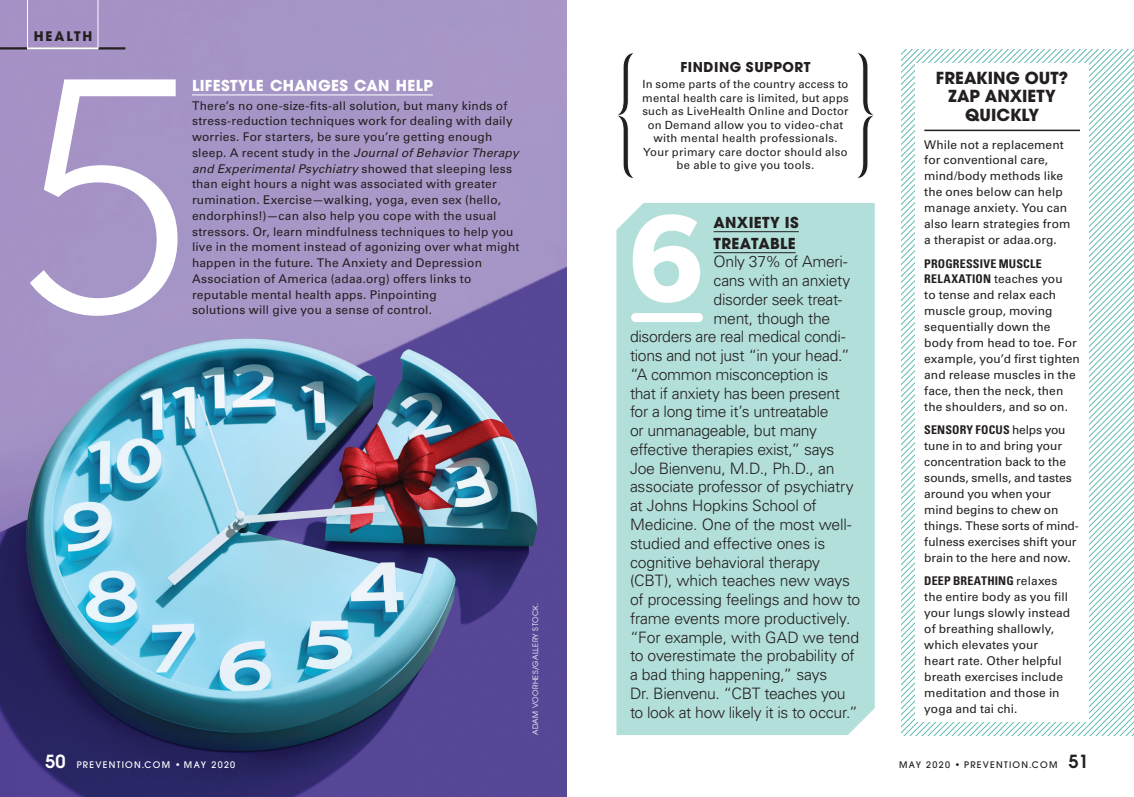
<style>
.page{position:relative;width:1134px;height:797px;background:#fff}
.page>*{position:absolute;margin:0;border:0;box-sizing:border-box;transform-origin:0 0}
.top_ten{font:300 366.3px "Egyptian Slate Pro";color:#fff}
.top_ten-2{font:700 134.4px "Egyptian Slate Pro";color:#fff}
.dep_txt_ind_5l{font:700 16.5px/18.1px "ITC Avant Garde Pro";color:#231f20;text-align:center}
.dep_side_txt{font:300 15.75px "Univers LTCYR 45";letter-spacing:-.02em;color:#231f20}
.dep_side_txt-2{font:700 15px "ITC Avant Garde Pro";letter-spacing:.025em;color:#fff}
.dep_side_txt-3{font:700 15px/21px "ITC Avant Garde Pro";letter-spacing:.02em;color:#231f20}
.dep_txt_ind_5l-2{font:700 13.5px "ITC Avant Garde Pro";letter-spacing:.04em;color:#231f20}
.t1{font:700 13.2px "ITC Avant Garde Pro";letter-spacing:.15em;color:#231f20}
.dep_side_txt-4{font:12px/15.9px "Univers LTCYR 55 Roman";letter-spacing:.01em;color:#231f20}
.dep_txt_ind_5l-3{font:11.25px/13.5px "Univers LTCYR 55 Roman";letter-spacing:.02em;color:#231f20;text-align:center}
.fea_feet_rhp{font:500 9px "ITC Avant Garde Pro";letter-spacing:.14em;color:#231f20}
.fea_feet_rhp-2{font:500 9px "ITC Avant Garde Pro";letter-spacing:.14em;color:#fff}
.t2{font:7.5px "ITC Avant Garde Pro";letter-spacing:.05em;color:#fff}
.s1{font-family:"Univers LTCYR 55";font-style:italic}
.s2{font-weight:600;font-size:18px}
.s3{font-family:"Univers LTCYR 67 Bold Cond"}
</style>
<div class="page">
<svg style="left:904px;top:50px;width:6px;height:685px"></svg>
<svg style="left:910px;top:50px;width:6px;height:685px"></svg>
<svg style="left:1084px;top:50px;width:50px;height:685px"></svg>
<img style="left:0;top:0;width:567px;height:796px">
<hr style="left:0;top:47px;width:125px;height:2px;background:#231f20">
<hr style="left:27px;top:0;width:1px;height:48px;background:#fff">
<hr style="left:97px;top:0;width:1px;height:48px;background:#fff">
<hr style="left:27px;top:47px;width:71px;height:2px;background:#fff">
<div style="left:915px;top:63px;width:174px;height:658px;background:#fff"></div>
<hr style="left:924px;top:130px;width:156px;height:1px;background:#231f20">
<div style="left:616px;top:203px;width:259px;height:532px;background:#b2dfd9"></div>
<hr style="left:714px;top:231px;width:85px;height:1px;background:#231f20">
<hr style="left:714px;top:252px;width:82px;height:1px;background:#231f20">
<div style="left:636px;top:313px;width:63px;height:9px;background:#fff"></div>
<hr style="left:192px;top:94px;width:241px;height:1px;background:#fff">
<svg style="left:617px;top:52px;width:16px;height:127px"></svg>
<svg style="left:858px;top:52px;width:16px;height:127px"></svg>
<p class="t1" style="left:34px;top:28px;width:60px">HEALTH</p>
<p class="top_ten" style="left:15px;top:6px;width:185px">5</p>
<p class="dep_side_txt-2" style="left:192px;top:75px;width:243px">LIFESTYLE CHANGES CAN HELP</p>
<p class="dep_side_txt-4" style="left:192px;top:97px;width:329px">There’s no one-size-fits-all solution, but many kinds of stress-reduction techniques work for dealing with daily worries. For starters, be sure you’re getting enough sleep. A recent study in the <span class="s1">Journal of Behavior Therapy and Experimental Psychiatry</span> showed that sleeping less than eight hours a night was associated with greater rumination. Exercise—walking, yoga, even sex (hello, endorphins!)—can also help you cope with the usual stressors. Or, learn mindfulness techniques to help you live in the moment instead of agonizing over what might happen in the future. The Anxiety and Depression Association of America (adaa.org) offers links to reputable mental health apps. Pinpointing</p>
<p class="dep_side_txt-4" style="left:192px;top:302px;width:242px">solutions will give you a sense of control.</p>
<p class="fea_feet_rhp-2" style="left:45px;top:758px;width:192px"><span class="s2">50</span> PREVENTION.COM • MAY 2020</p>
<p class="t2" style="left:531px;top:735px;width:134px;rotate:-90deg">ADAM VOORHES/GALLERY STOCK.</p>
<p class="dep_txt_ind_5l-2" style="left:681px;top:57px;width:132px">FINDING SUPPORT</p>
<p class="dep_txt_ind_5l-3" style="left:642px;top:77px;width:208px">In some parts of the country access to mental health care is limited, but apps such as LiveHealth Online and Doctor on Demand allow you to video-chat with mental health professionals.<br>Your primary care doctor should also be able to give you tools.</p>
<p class="top_ten-2" style="left:628px;top:184px;width:78px">6</p>
<p class="dep_side_txt-3" style="left:714px;top:211px;width:87px">ANXIETY IS<br>TREATABLE</p>
<p class="dep_side_txt" style="left:714px;top:251px;width:135px">Only 37% of Ameri-</p>
<p class="dep_side_txt" style="left:714px;top:270px;width:138px">cans with an anxiety</p>
<p class="dep_side_txt" style="left:714px;top:289px;width:130px">disorder seek treat-</p>
<p class="dep_side_txt" style="left:714px;top:307px;width:118px">ment, though the</p>
<p class="dep_side_txt" style="left:630px;top:326px;width:217px">disorders are real medical condi-</p>
<p class="dep_side_txt" style="left:630px;top:345px;width:221px">tions and not just “in your head.”</p>
<p class="dep_side_txt" style="left:630px;top:364px;width:200px">“A common misconception is</p>
<p class="dep_side_txt" style="left:630px;top:382px;width:211px">that if anxiety has been present</p>
<p class="dep_side_txt" style="left:630px;top:401px;width:200px">for a long time it’s untreatable</p>
<p class="dep_side_txt" style="left:630px;top:420px;width:189px">or unmanageable, but many</p>
<p class="dep_side_txt" style="left:630px;top:439px;width:206px">effective therapies exist,” says</p>
<p class="dep_side_txt" style="left:630px;top:457px;width:206px">Joe Bienvenu, M.D., Ph.D., an</p>
<p class="dep_side_txt" style="left:630px;top:476px;width:225px">associate professor of psychiatry</p>
<p class="dep_side_txt" style="left:630px;top:495px;width:188px">at Johns Hopkins School of</p>
<p class="dep_side_txt" style="left:630px;top:514px;width:223px">Medicine. One of the most well-</p>
<p class="dep_side_txt" style="left:630px;top:532px;width:197px">studied and effective ones is</p>
<p class="dep_side_txt" style="left:630px;top:551px;width:192px">cognitive behavioral therapy</p>
<p class="dep_side_txt" style="left:630px;top:570px;width:222px">(CBT), which teaches new ways</p>
<p class="dep_side_txt" style="left:630px;top:589px;width:232px">of processing feelings and how to</p>
<p class="dep_side_txt" style="left:630px;top:607px;width:222px">frame events more productively.</p>
<p class="dep_side_txt" style="left:630px;top:626px;width:231px">“For example, with GAD we tend</p>
<p class="dep_side_txt" style="left:630px;top:645px;width:226px">to overestimate the probability of</p>
<p class="dep_side_txt" style="left:630px;top:664px;width:199px">a bad thing happening,” says</p>
<p class="dep_side_txt" style="left:630px;top:682px;width:217px">Dr. Bienvenu. “CBT teaches you</p>
<p class="dep_side_txt" style="left:630px;top:701px;width:229px">to look at how likely it is to occur.”</p>
<p class="dep_txt_ind_5l" style="left:936px;top:69px;width:134px">FREAKING OUT?<br>ZAP ANXIETY<br>QUICKLY</p>
<p class="dep_side_txt-4" style="left:924px;top:136px;width:148px">While not a replacement for conventional care, mind/body methods like the ones below can help manage anxiety. You can also learn strategies from a therapist or adaa.org.</p>
<p class="dep_side_txt-4" style="left:924px;top:255px;width:157px"><span class="s3">PROGRESSIVE MUSCLE<br>RELAXATION</span> teaches you<br>to tense and relax each muscle group, moving sequentially down the body from head to toe. For example, you’d first tighten and release muscles in the face, then the neck, then the shoulders, and so on.</p>
<p class="dep_side_txt-4" style="left:924px;top:421px;width:156px"><span class="s3">SENSORY FOCUS</span> helps you tune in to and bring your concentration back to the sounds, smells, and tastes around you when your mind begins to chew on things. These sorts of mind&shy;fulness exercises shift your brain to the here and now.</p>
<p class="dep_side_txt-4" style="left:924px;top:572px;width:147px"><span class="s3">DEEP BREATHING</span> relaxes the entire body as you fill your lungs slowly instead of breathing shallowly, which elevates your heart rate. Other helpful breath exercises include meditation and those in yoga and tai chi.</p>
<p class="fea_feet_rhp" style="left:899px;top:758px;width:191px">MAY 2020 • PREVENTION.COM <span class="s2">51</span></p>
</div>
